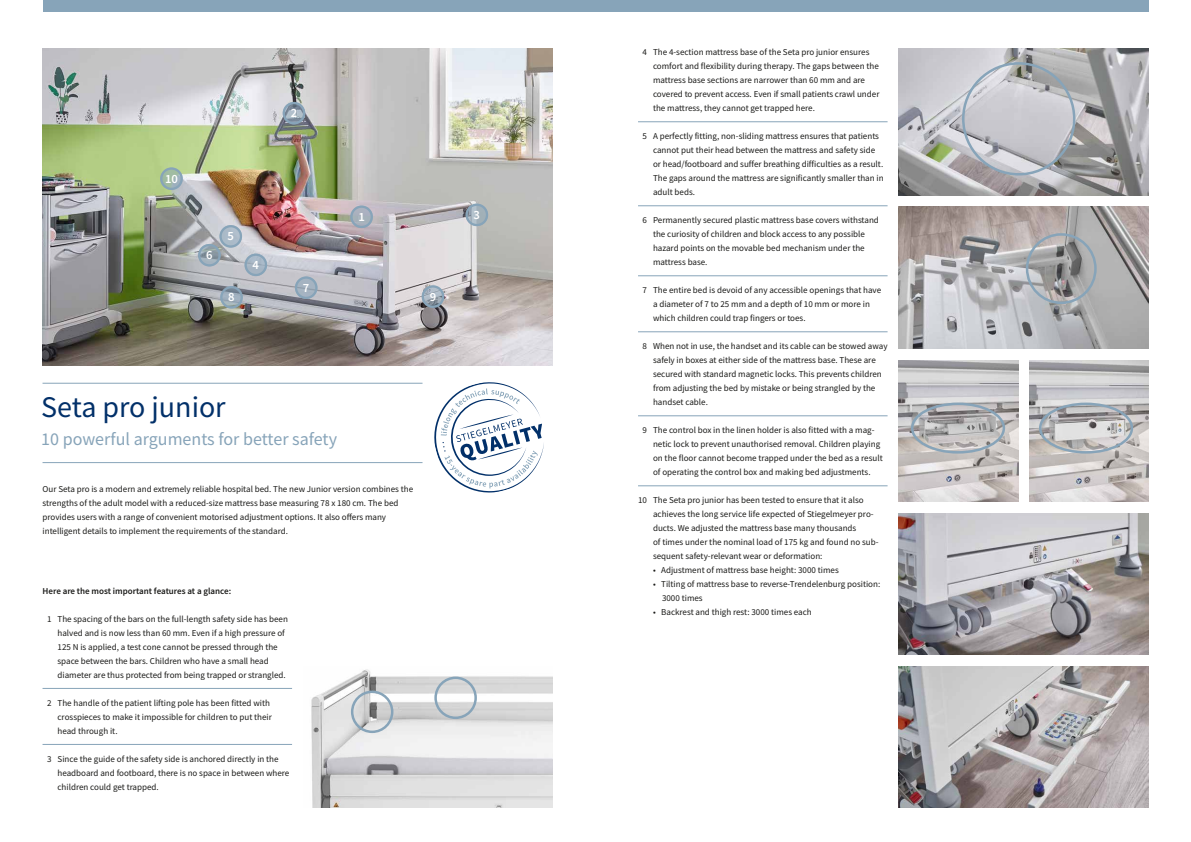
<style>
.page{position:relative;width:1191px;height:842px;background:#fff}
.page>*{position:absolute;margin:0;border:0;box-sizing:border-box;transform-origin:0 0}
.t1{font:30px "Source Sans Pro";color:#023069}
.t2{font:18px "Source Sans Pro";color:#87a4b9}
.t3{font:600 12.6px "Source Sans Pro";color:#fff}
.t4{font:9px/14px "Source Sans Pro";color:#1a1a18}
.t5{font:600 9px "Source Sans Pro";color:#1a1a18}
</style>
<div class="page">
<div style="left:43px;top:0;width:1105px;height:11px;background:#87a4b9"></div>
<img style="left:43px;top:48px;width:510px;height:318px">
<svg style="left:161px;top:169px;width:21px;height:20px"></svg>
<div style="left:160px;top:167px;width:23px;height:23px;border:2px solid #87a4b9;border-radius:50%"></div>
<svg style="left:296px;top:278px;width:20px;height:20px"></svg>
<div style="left:295px;top:276px;width:22px;height:23px;border:2px solid #87a4b9;border-radius:50%"></div>
<svg style="left:199px;top:245px;width:20px;height:20px"></svg>
<div style="left:198px;top:244px;width:23px;height:22px;border:2px solid #87a4b9;border-radius:50%"></div>
<svg style="left:221px;top:226px;width:20px;height:20px"></svg>
<div style="left:219px;top:225px;width:23px;height:23px;border:2px solid #87a4b9;border-radius:50%"></div>
<svg style="left:246px;top:255px;width:20px;height:20px"></svg>
<div style="left:244px;top:254px;width:23px;height:22px;border:2px solid #87a4b9;border-radius:50%"></div>
<svg style="left:221px;top:287px;width:21px;height:20px"></svg>
<div style="left:220px;top:286px;width:23px;height:23px;border:2px solid #87a4b9;border-radius:50%"></div>
<svg style="left:423px;top:286px;width:20px;height:21px"></svg>
<div style="left:422px;top:285px;width:22px;height:23px;border:2px solid #87a4b9;border-radius:50%"></div>
<svg style="left:467px;top:205px;width:20px;height:20px"></svg>
<div style="left:465px;top:204px;width:23px;height:22px;border:2px solid #87a4b9;border-radius:50%"></div>
<svg style="left:351px;top:207px;width:21px;height:20px"></svg>
<div style="left:350px;top:206px;width:23px;height:22px;border:2px solid #87a4b9;border-radius:50%"></div>
<svg style="left:284px;top:103px;width:20px;height:20px"></svg>
<div style="left:283px;top:102px;width:22px;height:22px;border:2px solid #87a4b9;border-radius:50%"></div>
<img style="left:899px;top:207px;width:249px;height:142px">
<img style="left:1029px;top:360px;width:119px;height:142px">
<img style="left:899px;top:360px;width:119px;height:142px">
<div style="left:911px;top:403px;width:94px;height:51px;border:2px solid #87a4b9;border-radius:50%"></div>
<div style="left:1039px;top:403px;width:94px;height:51px;border:2px solid #87a4b9;border-radius:50%"></div>
<div style="left:1025px;top:233px;width:71px;height:71px;border:2px solid #87a4b9;border-radius:50%"></div>
<img style="left:899px;top:513px;width:249px;height:142px">
<img style="left:311px;top:669px;width:242px;height:139px">
<img style="left:899px;top:48px;width:249px;height:148px">
<div style="left:962px;top:62px;width:113px;height:114px;border:2px solid #87a4b9;border-radius:50%"></div>
<img style="left:899px;top:666px;width:249px;height:142px">
<div style="left:351px;top:690px;width:42px;height:43px;border:2px solid #87a4b9;border-radius:50%"></div>
<div style="left:434px;top:676px;width:43px;height:43px;border:2px solid #87a4b9;border-radius:50%"></div>
<svg style="left:434px;top:382px;width:110px;height:111px"></svg>
<hr style="left:43px;top:383px;width:379px;height:1px;background:#87a4b9">
<hr style="left:43px;top:462px;width:379px;height:1px;background:#87a4b9">
<hr style="left:638px;top:121px;width:249px;height:1px;background:#87a4b9">
<hr style="left:638px;top:205px;width:249px;height:1px;background:#87a4b9">
<hr style="left:638px;top:275px;width:249px;height:1px;background:#87a4b9">
<hr style="left:638px;top:331px;width:249px;height:1px;background:#87a4b9">
<hr style="left:638px;top:415px;width:249px;height:1px;background:#87a4b9">
<hr style="left:638px;top:485px;width:249px;height:1px;background:#87a4b9">
<hr style="left:43px;top:688px;width:249px;height:1px;background:#87a4b9">
<hr style="left:43px;top:744px;width:249px;height:1px;background:#87a4b9">
<h3 class="t3" style="left:165px;top:170px;width:14px">10</h3>
<h3 class="t3" style="left:291px;top:105px;width:8px">2</h3>
<h3 class="t3" style="left:206px;top:247px;width:8px">6</h3>
<h3 class="t3" style="left:227px;top:228px;width:8px">5</h3>
<h3 class="t3" style="left:252px;top:256px;width:8px">4</h3>
<h3 class="t3" style="left:358px;top:208px;width:8px">1</h3>
<h3 class="t3" style="left:473px;top:206px;width:8px">3</h3>
<h3 class="t3" style="left:303px;top:279px;width:8px">7</h3>
<h3 class="t3" style="left:228px;top:289px;width:8px">8</h3>
<h3 class="t3" style="left:430px;top:288px;width:8px">9</h3>
<h1 class="t1" style="left:41px;top:388px;width:186px">Seta pro junior</h1>
<h2 class="t2" style="left:41px;top:427px;width:297px">10 powerful arguments for better safety</h2>
<p class="t4" style="left:43px;top:481px;width:372px">Our Seta pro is a modern and extremely reliable hospital bed. The new Junior version combines the strengths of the adult model with a reduced-size mattress base measuring 78 x 180 cm. The bed provides users with a range of convenient motorised adjustment options. It also offers many intelligent details to implement the requirements of the standard.</p>
<p class="t5" style="left:43px;top:585px;width:190px">Here are the most important features at a glance:</p>
<p class="t4" style="left:58px;top:611px;width:232px;text-indent:-10px">1 The spacing of the bars on the full-length safety side has been halved and is now less than 60 mm. Even if a high pressure of 125 N is applied, a test cone cannot be pressed through the space between the bars. Children who have a small head diameter are thus protected from being trapped or strangled.</p>
<p class="t4" style="left:58px;top:695px;width:216px;text-indent:-10px">2 The handle of the patient lifting pole has been fitted with crosspieces to make it impossible for children to put their head through it.</p>
<p class="t4" style="left:58px;top:752px;width:233px;text-indent:-10px">3 Since the guide of the safety side is anchored directly in the headboard and footboard, there is no space in between where children could get trapped.</p>
<p class="t4" style="left:653px;top:45px;width:228px;text-indent:-10px">4 The 4-section mattress base of the Seta pro junior ensures comfort and flexibility during therapy. The gaps between the mattress base sections are narrower than 60 mm and are covered to prevent access. Even if small patients crawl under the mattress, they cannot get trapped here.</p>
<p class="t4" style="left:653px;top:129px;width:232px;text-indent:-10px">5 A perfectly fitting, non-sliding mattress ensures that patients cannot put their head between the mattress and safety side or head/footboard and suffer breathing difficulties as a result.<br>The gaps around the mattress are significantly smaller than in adult beds.</p>
<p class="t4" style="left:653px;top:213px;width:227px;text-indent:-10px">6 Permanently secured plastic mattress base covers withstand the curiosity of children and block access to any possible hazard points on the movable bed mechanism under the mattress base.</p>
<p class="t4" style="left:653px;top:283px;width:230px;text-indent:-10px">7 The entire bed is devoid of any accessible openings that have a diameter of 7 to 25 mm and a depth of 10 mm or more in which children could trap fingers or toes.</p>
<p class="t4" style="left:653px;top:339px;width:236px;text-indent:-10px">8 When not in use, the handset and its cable can be stowed away safely in boxes at either side of the mattress base. These are secured with standard magnetic locks. This prevents children from adjusting the bed by mistake or being strangled by the handset cable.</p>
<p class="t4" style="left:653px;top:423px;width:231px;text-indent:-10px">9 The control box in the linen holder is also fitted with a mag&shy;netic lock to prevent unauthorised removal. Children playing on the floor cannot become trapped under the bed as a result of operating the control box and making bed adjustments.</p>
<p class="t4" style="left:653px;top:493px;width:227px;text-indent:-15px">10 The Seta pro junior has been tested to ensure that it also achieves the long service life expected of Stiegelmeyer pro&shy;ducts. We adjusted the mattress base many thousands<br>of times under the nominal load of 175 kg and found no sub&shy;sequent safety-relevant wear or deformation:</p>
<p class="t4" style="left:653px;top:563px;width:187px">• Adjustment of mattress base height: 3000 times</p>
<p class="t4" style="left:662px;top:577px;width:220px;text-indent:-9px">• Tilting of mattress base to reverse-Trendelenburg position:<br>3000 times</p>
<p class="t4" style="left:653px;top:605px;width:160px">• Backrest and thigh rest: 3000 times each</p>
</div>
